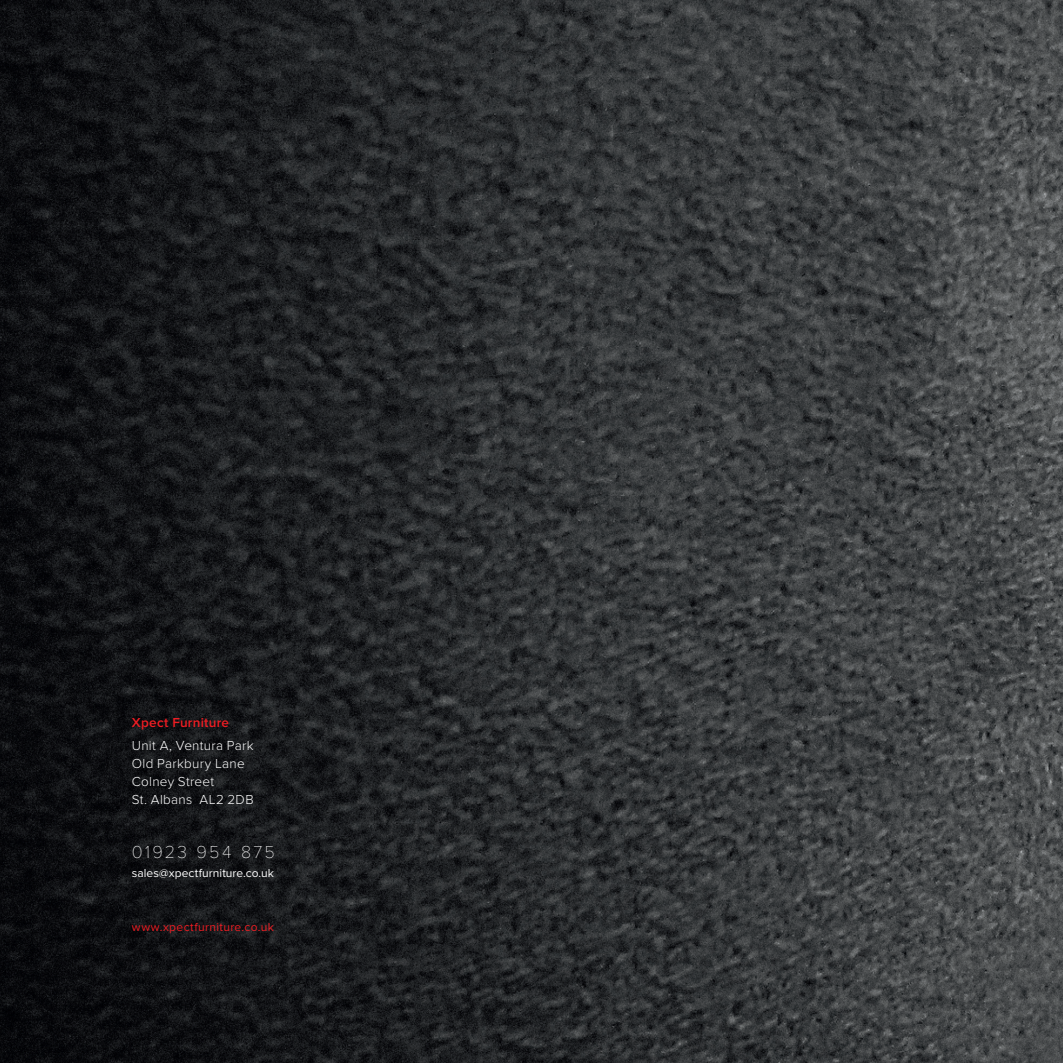
<style>
.page{position:relative;width:1063px;height:1063px;background:#fff}
.page>*{position:absolute;margin:0;border:0;box-sizing:border-box;transform-origin:0 0}
.t1{font:100 18px "Proxima Nova T";letter-spacing:.13em;color:#fff}
.t2{font:300 13.5px/18px "Proxima Nova";letter-spacing:.02em;color:#fff}
.t3{font:600 13.5px "Proxima Nova";letter-spacing:.02em;color:#ee1d23}
.t4{font:12px "Proxima Nova";letter-spacing:.005em;color:#fff}
.t5{font:12px "Proxima Nova";letter-spacing:.03em;color:#ee1d23}
</style>
<div class="page">
<img style="left:0;top:0;width:1063px;height:1063px">
<p class="t3" style="left:132px;top:715px;width:99px">Xpect Furniture</p>
<p class="t2" style="left:132px;top:736px;width:123px">Unit A, Ventura Park<br>Old Parkbury Lane<br>Colney Street<br>St. Albans AL2 2DB</p>
<h1 class="t1" style="left:132px;top:841px;width:145px">01923 954 875</h1>
<p class="t4" style="left:132px;top:866px;width:144px">sales@xpectfurniture.co.uk</p>
<p class="t5" style="left:132px;top:920px;width:144px">www.xpectfurniture.co.uk</p>
</div>
